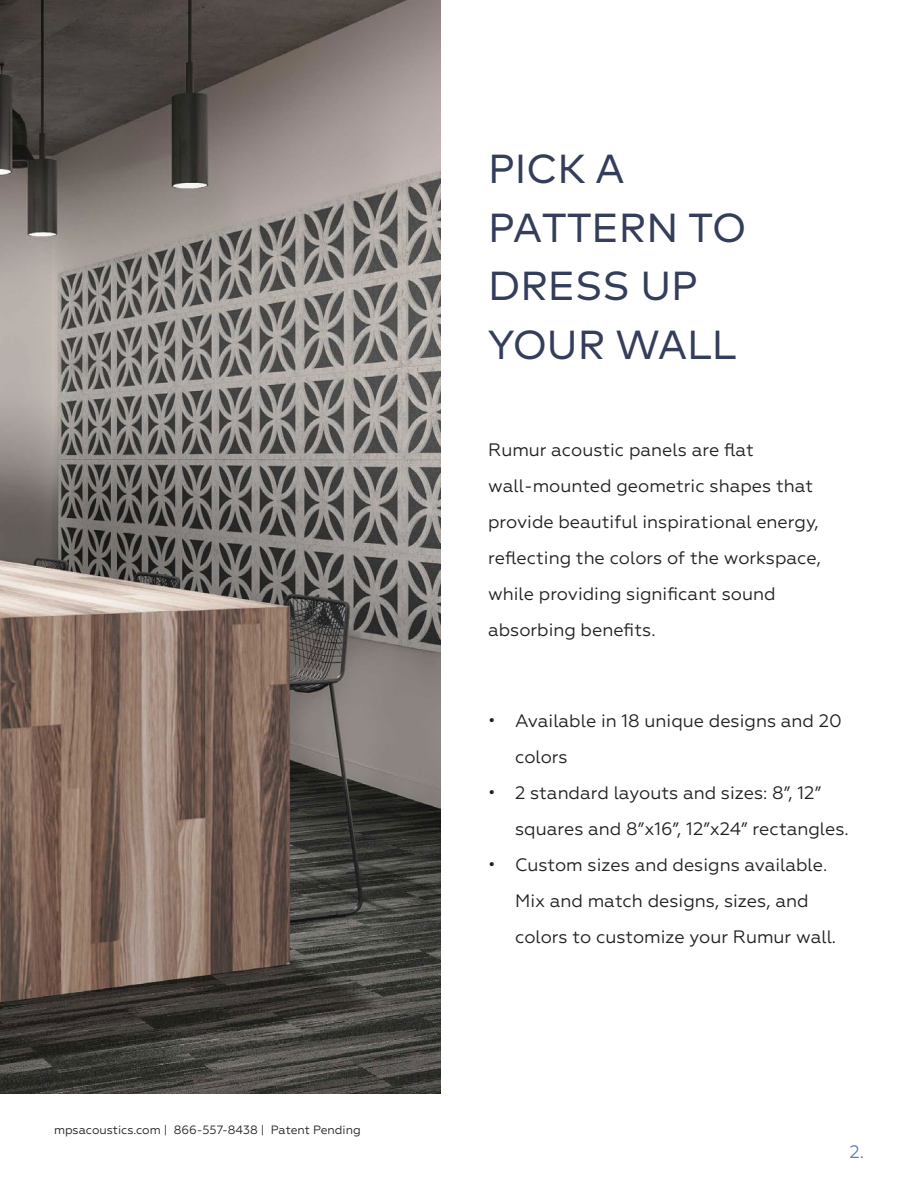
<style>
.page{position:relative;width:918px;height:1188px;background:#fff}
.page>*{position:absolute;margin:0;border:0;box-sizing:border-box;transform-origin:0 0}
.t1{font:40.5px/58.5px "Mark";color:#343e5a}
.t2{font:18px/36px "Geometria";color:#231f20}
.t3{font:18px "Geometria";color:#597eb5}
.t4{font:12px "Geometria";color:#231f20}
</style>
<div class="page">
<img style="left:0;top:0;width:441px;height:1094px">
<p class="t4" style="left:54px;top:1123px;width:308px">mpsacoustics.com | 866-557-8438 | Patent Pending</p>
<h1 class="t1" style="left:488px;top:140px;width:260px">PICK A<br>PATTERN TO<br>DRESS UP<br>YOUR WALL</h1>
<p class="t2" style="left:488px;top:432px;width:334px">Rumur acoustic panels are flat wall-mounted geometric shapes that provide beautiful inspirational energy, reflecting the colors of the workspace, while providing significant sound absorbing benefits.</p>
<p class="t2" style="left:515px;top:704px;width:328px;text-indent:-27px">• Available in 18 unique designs and 20 colors</p>
<p class="t2" style="left:515px;top:776px;width:335px;text-indent:-27px">• 2 standard layouts and sizes: 8”, 12” squares and 8”x16”, 12”x24” rectangles.</p>
<p class="t2" style="left:515px;top:848px;width:323px;text-indent:-27px">• Custom sizes and designs available.<br>Mix and match designs, sizes, and colors to customize your Rumur wall.</p>
<p class="t3" style="left:849px;top:1141px;width:16px">2.</p>
</div>
